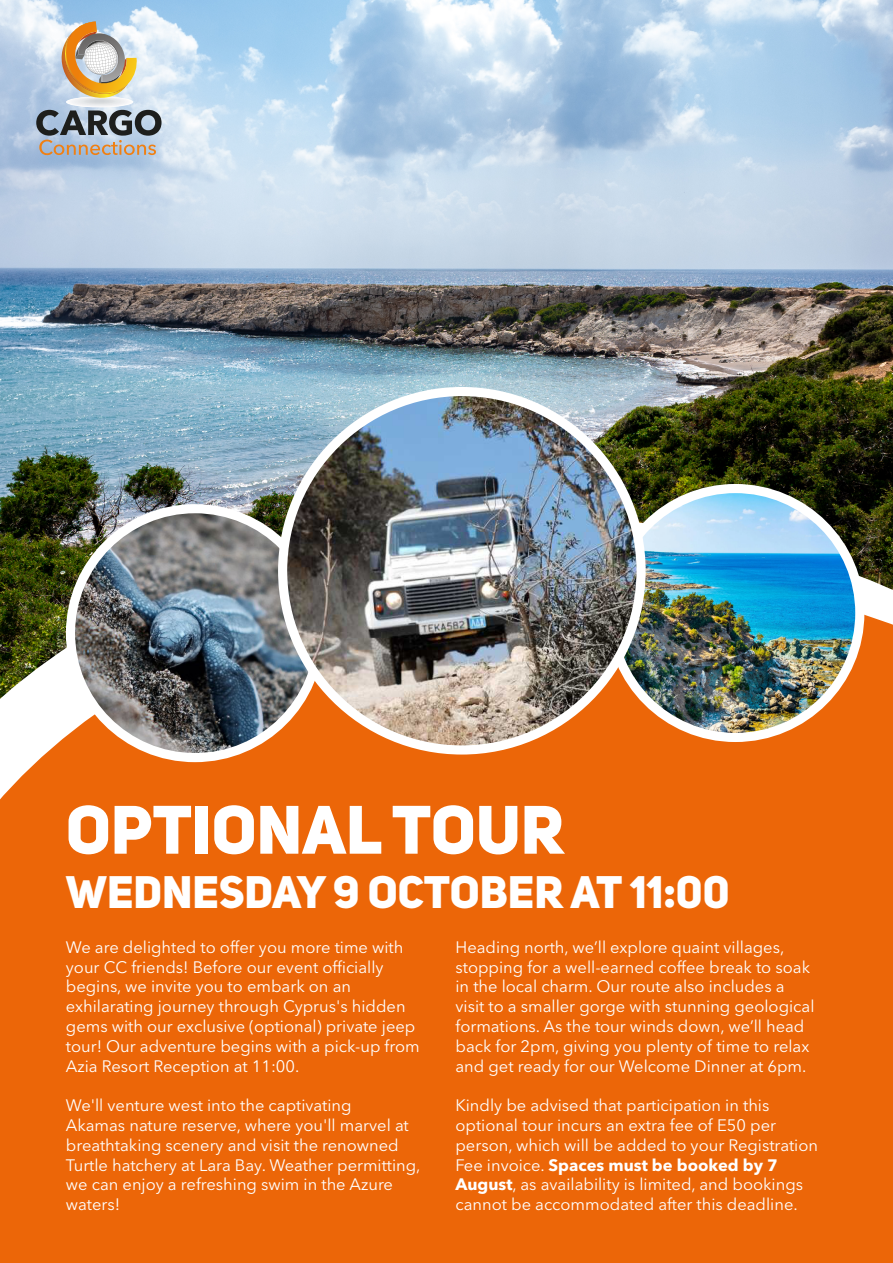
<style>
.page{position:relative;width:893px;height:1263px;background:#fff}
.page>*{position:absolute;margin:0;border:0;box-sizing:border-box;transform-origin:0 0}
.t1{font:67.5px "Uni Sans Heavy CAPS";color:#fff}
.t2{font:45px "Uni Sans Heavy CAPS";color:#fff}
.t3{font:16.5px/19.8px "Avenir Next LT Pro";color:#fff}
.s1{font-weight:700}
</style>
<div class="page">
<img style="left:0;top:0;width:893px;height:517px">
<div style="left:0;top:570px;width:893px;height:693px;background:#ec6608"></div>
<img style="left:70px;top:509px;width:249px;height:248px;border-radius:124px">
<div style="left:66px;top:504px;width:258px;height:258px;border:9px solid #fff;border-radius:50%"></div>
<img style="left:611px;top:488px;width:249px;height:249px;border-radius:124px">
<div style="left:606px;top:484px;width:258px;height:258px;border:9px solid #fff;border-radius:50%"></div>
<img style="left:283px;top:392px;width:358px;height:355px">
<div style="left:278px;top:387px;width:368px;height:367px;border:9px solid #fff;border-radius:50%"></div>
<div style="left:66px;top:97px;width:67px;height:10px;background:#eff4f8;border-radius:50%"></div>
<div style="left:67px;top:97px;width:65px;height:10px;background:#fdfdfd;border-radius:50%"></div>
<div style="left:70px;top:97px;width:59px;height:10px;background:#f8f7f9;border-radius:50%"></div>
<div style="left:74px;top:98px;width:51px;height:8px;background:#f1f1f2;border-radius:50%"></div>
<div style="left:78px;top:98px;width:43px;height:7px;background:#eaebed;border-radius:50%"></div>
<div style="left:83px;top:99px;width:33px;height:5px;background:#e5e8ea;border-radius:50%"></div>
<div style="left:84px;top:99px;width:31px;height:5px;background:#e2e4e6;border-radius:50%"></div>
<div style="left:85px;top:99px;width:29px;height:5px;background:#e0e1e2;border-radius:50%"></div>
<hr style="left:89px;top:100px;width:21px;height:3px;background:#d9dcdd;border-radius:50%">
<img style="left:59px;top:22px;width:78px;height:80px">
<svg style="left:36px;top:110px;width:126px;height:45px;background:#8f9297"></svg>
<h1 class="t1" style="left:66px;top:786px;width:500px">OPTIONAL TOUR</h1>
<h2 class="t2" style="left:66px;top:863px;width:665px">WEDNESDAY 9 OCTOBER AT 11:00</h2>
<p class="t3" style="left:66px;top:937px;width:355px">We are delighted to offer you more time with your CC friends! Before our event officially begins, we invite you to embark on an exhilarating journey through Cyprus's hidden gems with our exclusive (optional) private jeep tour! Our adventure begins with a pick-up from Azia Resort Reception at 11:00.</p>
<p class="t3" style="left:66px;top:1095px;width:356px">We'll venture west into the captivating<br>Akamas nature reserve, where you'll marvel at breathtaking scenery and visit the renowned Turtle hatchery at Lara Bay. Weather permitting, we can enjoy a refreshing swim in the Azure waters!</p>
<p class="t3" style="left:455px;top:937px;width:360px">Heading north, we’ll explore quaint villages, stopping for a well-earned coffee break to soak in the local charm. Our route also includes a visit to a smaller gorge with stunning geological formations. As the tour winds down, we’ll head back for 2pm, giving you plenty of time to relax and get ready for our Welcome Dinner at 6pm.</p>
<p class="t3" style="left:455px;top:1095px;width:364px">Kindly be advised that participation in this optional tour incurs an extra fee of E50 per person, which will be added to your Registration Fee invoice. <span class="s1">Spaces must be booked by 7<br>August</span>, as availability is limited, and bookings cannot be accommodated after this deadline.</p>
</div>
